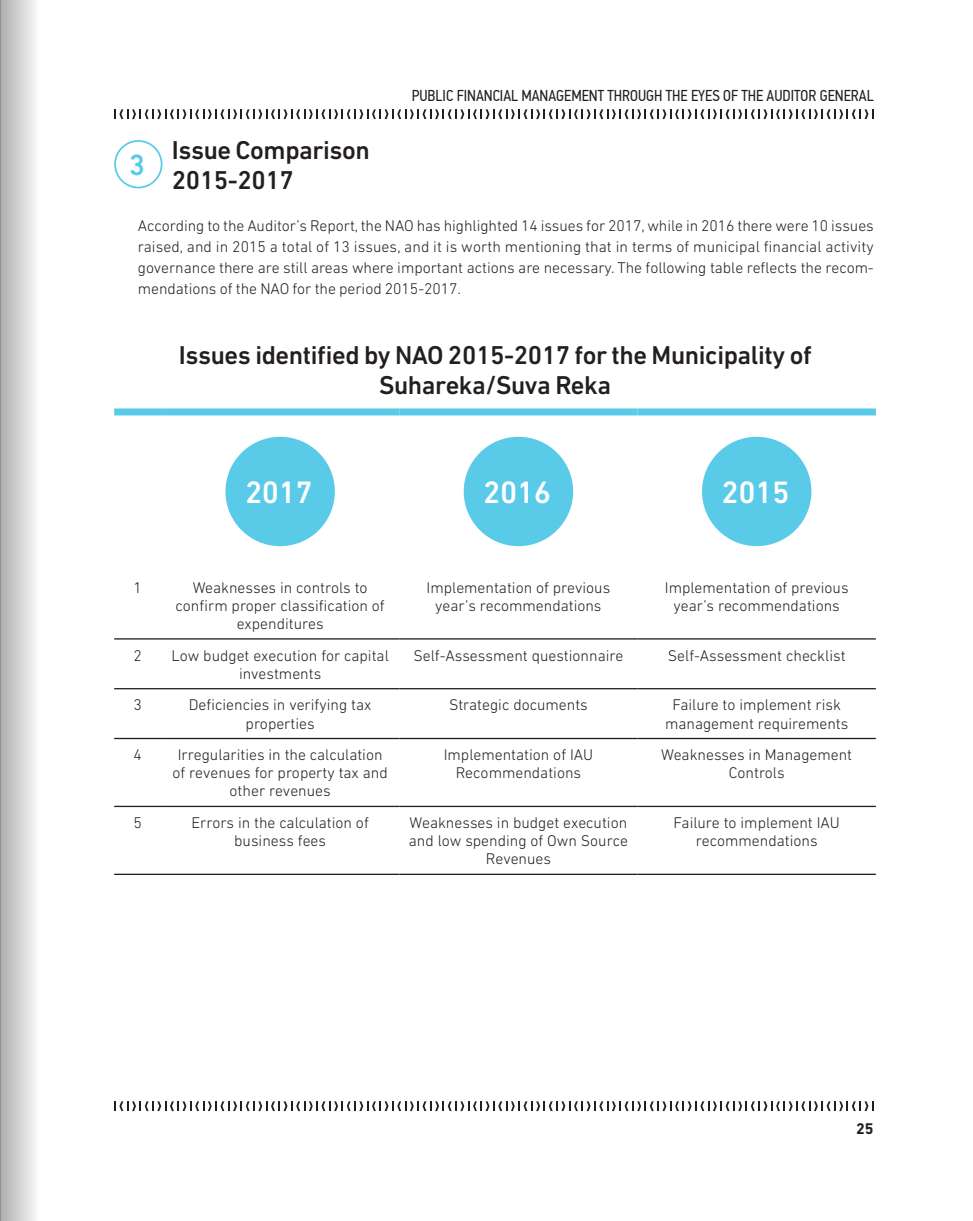
<style>
.page{position:relative;width:973px;height:1221px;background:#fff}
.page>*{position:absolute;margin:0;border:0;box-sizing:border-box;transform-origin:0 0}
.t1{font:500 31.5px "DIN Next LT Pro";letter-spacing:-.015em;color:#fff}
.t2{font:500 29.75px "DIN Next LT Pro";color:#5acae9}
.t3{font:500 26.25px/30.1px "DIN Next LT Pro";letter-spacing:-.015em;color:#241f1f}
.t4{font:300 15.75px/18px "DIN Next LT Pro";color:#241f1f;text-align:center}
.t5{font:15.75px "PF Din Text Cond Pro";color:#241f1f}
.t6{font:700 15.75px "DIN Next LT Pro";color:#241f1f}
</style>
<div class="page">
<svg style="left:114px;top:1101px;width:759px;height:9px"></svg>
<svg style="left:114px;top:109px;width:759px;height:10px"></svg>
<div style="left:114px;top:140px;width:48px;height:48px;border:2px solid #5acae9;border-radius:50%"></div>
<hr style="left:114px;top:638px;width:47px;height:1px;background:#241f1f">
<hr style="left:161px;top:638px;width:238px;height:1px;background:#241f1f">
<hr style="left:399px;top:638px;width:238px;height:1px;background:#241f1f">
<hr style="left:637px;top:638px;width:238px;height:1px;background:#241f1f">
<hr style="left:114px;top:688px;width:47px;height:1px;background:#241f1f">
<hr style="left:161px;top:688px;width:238px;height:1px;background:#241f1f">
<hr style="left:399px;top:688px;width:238px;height:1px;background:#241f1f">
<hr style="left:637px;top:688px;width:238px;height:1px;background:#241f1f">
<hr style="left:114px;top:737px;width:47px;height:2px;background:#241f1f">
<hr style="left:161px;top:737px;width:238px;height:2px;background:#241f1f">
<hr style="left:399px;top:737px;width:238px;height:2px;background:#241f1f">
<hr style="left:637px;top:737px;width:238px;height:2px;background:#241f1f">
<hr style="left:114px;top:805px;width:47px;height:2px;background:#241f1f">
<hr style="left:161px;top:805px;width:238px;height:2px;background:#241f1f">
<hr style="left:399px;top:805px;width:238px;height:2px;background:#241f1f">
<hr style="left:637px;top:805px;width:238px;height:2px;background:#241f1f">
<hr style="left:114px;top:873px;width:47px;height:2px;background:#241f1f">
<hr style="left:161px;top:873px;width:238px;height:2px;background:#241f1f">
<hr style="left:399px;top:873px;width:238px;height:2px;background:#241f1f">
<hr style="left:637px;top:873px;width:238px;height:2px;background:#241f1f">
<div style="left:114px;top:408px;width:47px;height:7px;background:#5acae9"></div>
<div style="left:161px;top:408px;width:238px;height:7px;background:#5acae9"></div>
<div style="left:399px;top:408px;width:238px;height:7px;background:#5acae9"></div>
<div style="left:637px;top:408px;width:238px;height:7px;background:#5acae9"></div>
<div style="left:225px;top:437px;width:110px;height:109px;background:#5acae9;border-radius:50%"></div>
<div style="left:463px;top:437px;width:110px;height:109px;background:#5acae9;border-radius:50%"></div>
<div style="left:702px;top:437px;width:109px;height:109px;background:#5acae9;border-radius:50%"></div>
<div style="left:0;top:0;width:42px;height:1220px;background:linear-gradient(to right,#aeacae,#fefefe)"></div>
<hr style="left:0;top:0;width:1px;height:1220px;background:#c0bfc1">
<p class="t5" style="left:412px;top:86px;width:463px">PUBLIC FINANCIAL MANAGEMENT THROUGH THE EYES OF THE AUDITOR GENERAL</p>
<h3 class="t3" style="left:172px;top:134px;width:200px">Issue Comparison<br>2015-2017</h3>
<p class="t4" style="left:138px;top:215px;width:737px;line-height:21px;text-align:justify">According to the Auditor’s Report, the NAO has highlighted 14 issues for 2017, while in 2016 there were 10 issues raised, and in 2015 a total of 13 issues, and it is worth mentioning that in terms of municipal financial activity governance there are still areas where important actions are necessary. The following table reflects the recom&shy;mendations of the NAO for the period 2015-2017.</p>
<h2 class="t2" style="left:129px;top:148px;width:18px">3</h2>
<h3 class="t3" style="left:179px;top:340px;width:634px;text-align:center">Issues identified by NAO 2015-2017 for the Municipality of<br>Suhareka/Suva Reka</h3>
<h1 class="t1" style="left:245px;top:474px;width:69px">2017</h1>
<h1 class="t1" style="left:483px;top:474px;width:69px">2016</h1>
<h1 class="t1" style="left:721px;top:474px;width:69px">2015</h1>
<p class="t4" style="left:133px;top:578px;width:10px">1</p>
<p class="t4" style="left:175px;top:578px;width:211px">Weaknesses in controls to confirm proper classification of expenditures</p>
<p class="t4" style="left:426px;top:578px;width:185px">Implementation of previous year’s recommendations</p>
<p class="t4" style="left:664px;top:578px;width:185px">Implementation of previous year’s recommendations</p>
<p class="t4" style="left:133px;top:646px;width:10px">2</p>
<p class="t4" style="left:171px;top:646px;width:219px">Low budget execution for capital investments</p>
<p class="t4" style="left:413px;top:646px;width:211px">Self-Assessment questionnaire</p>
<p class="t4" style="left:667px;top:646px;width:179px">Self-Assessment checklist</p>
<p class="t4" style="left:133px;top:696px;width:10px">3</p>
<p class="t4" style="left:189px;top:695px;width:184px">Deficiencies in verifying tax properties</p>
<p class="t4" style="left:449px;top:696px;width:140px">Strategic documents</p>
<p class="t4" style="left:665px;top:695px;width:185px">Failure to implement risk management requirements</p>
<p class="t4" style="left:133px;top:745px;width:10px">4</p>
<p class="t4" style="left:172px;top:745px;width:217px">Irregularities in the calculation of revenues for property tax and other revenues</p>
<p class="t4" style="left:443px;top:745px;width:151px">Implementation of IAU<br>Recommendations</p>
<p class="t4" style="left:661px;top:745px;width:192px">Weaknesses in Management<br>Controls</p>
<p class="t4" style="left:133px;top:813px;width:10px">5</p>
<p class="t4" style="left:191px;top:813px;width:179px">Errors in the calculation of business fees</p>
<p class="t4" style="left:409px;top:813px;width:220px">Weaknesses in budget execution and low spending of Own Source<br>Revenues</p>
<p class="t4" style="left:673px;top:813px;width:168px">Failure to implement IAU recommendations</p>
<p class="t6" style="left:856px;top:1119px;width:19px">25</p>
</div>
